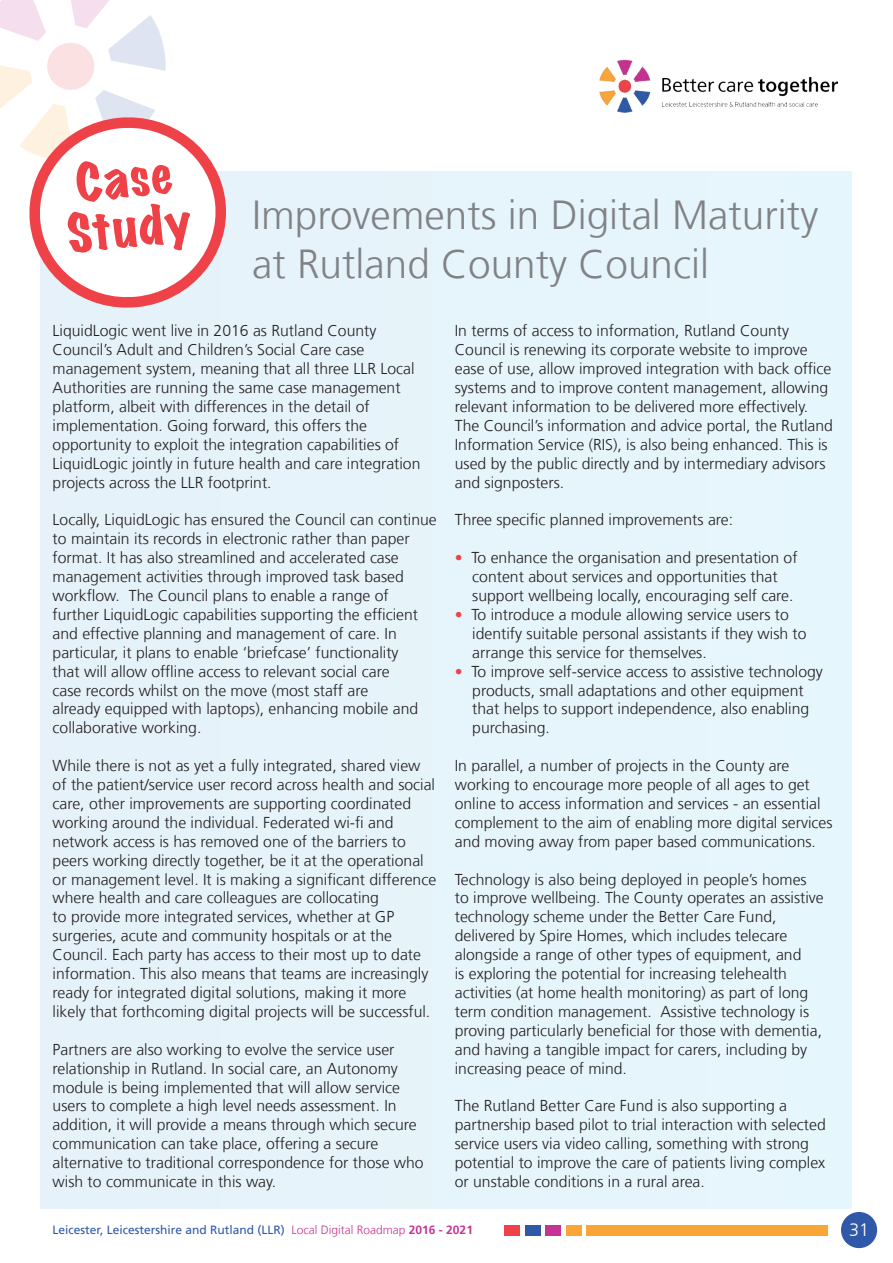
<style>
.page{position:relative;width:893px;height:1263px;background:#fff}
.page>*{position:absolute;margin:0;border:0;box-sizing:border-box;transform-origin:0 0}
.t1{font:expanded 48px/49.5px "Marker Felt";color:#ee4248}
.t2{font:300 40.5px/48.6px "Frutiger LT Com";color:#808285}
.t3{font:300 18px "Frutiger LT Com";color:#fff}
.t4{font:300 15.75px/18.9px "Frutiger LT Com";color:#231f20}
.t5{font:12px "Frutiger LT Com";color:#2f59a8}
.s1{color:#ee4248}
.s2{font-weight:300;color:#c53494}
.s3{font-weight:700;color:#c53494}
</style>
<div class="page">
<div style="left:841px;top:1212px;width:36px;height:36px;background:#2f59a8;border-radius:50%"></div>
<div style="left:505px;top:1225px;width:15px;height:10px;background:#ee4248"></div>
<div style="left:525px;top:1225px;width:16px;height:11px;background:#2f59a8"></div>
<div style="left:545px;top:1225px;width:16px;height:11px;background:#c53494"></div>
<div style="left:566px;top:1225px;width:16px;height:11px;background:#faa636"></div>
<div style="left:586px;top:1225px;width:242px;height:11px;background:#faa636"></div>
<img style="left:600px;top:59px;width:238px;height:54px">
<div style="left:40px;top:171px;width:811px;height:1038px;background:#e6f4fb"></div>
<svg style="left:0;top:0;width:225px;height:308px"></svg>
<h1 class="t1" style="left:60px;top:160px;width:126px;rotate:-6deg">Case<br>Study</h1>
<h2 class="t2" style="left:252px;top:191px;width:568px">Improvements in Digital Maturity at Rutland County Council</h2>
<p class="t4" style="left:53px;top:322px;width:369px">LiquidLogic went live in 2016 as Rutland County Council’s Adult and Children’s Social Care case management system, meaning that all three LLR Local Authorities are running the same case management platform, albeit with differences in the detail of implementation. Going forward, this offers the opportunity to exploit the integration capabilities of LiquidLogic jointly in future health and care integration projects across the LLR footprint.</p>
<p class="t4" style="left:53px;top:511px;width:386px">Locally, LiquidLogic has ensured the Council can continue to maintain its records in electronic rather than paper format. It has also streamlined and accelerated case management activities through improved task based workflow. The Council plans to enable a range of further LiquidLogic capabilities supporting the efficient and effective planning and management of care. In particular, it plans to enable ‘briefcase’ functionality<br>that will allow offline access to relevant social care<br>case records whilst on the move (most staff are<br>already equipped with laptops), enhancing mobile and collaborative working.</p>
<p class="t4" style="left:53px;top:756px;width:385px">While there is not as yet a fully integrated, shared view of the patient/service user record across health and social care, other improvements are supporting coordinated working around the individual. Federated wi-fi and network access is has removed one of the barriers to peers working directly together, be it at the operational or management level. It is making a significant difference where health and care colleagues are collocating<br>to provide more integrated services, whether at GP surgeries, acute and community hospitals or at the Council. Each party has access to their most up to date information. This also means that teams are increasingly ready for integrated digital solutions, making it more likely that forthcoming digital projects will be successful.</p>
<p class="t4" style="left:53px;top:1040px;width:373px">Partners are also working to evolve the service user relationship in Rutland. In social care, an Autonomy module is being implemented that will allow service users to complete a high level needs assessment. In addition, it will provide a means through which secure communication can take place, offering a secure alternative to traditional correspondence for those who wish to communicate in this way.</p>
<p class="t4" style="left:455px;top:322px;width:380px">In terms of access to information, Rutland County Council is renewing its corporate website to improve ease of use, allow improved integration with back office systems and to improve content management, allowing relevant information to be delivered more effectively.<br>The Council’s information and advice portal, the Rutland Information Service (RIS), is also being enhanced. This is used by the public directly and by intermediary advisors and signposters.</p>
<p class="t4" style="left:455px;top:511px;width:280px">Three specific planned improvements are:</p>
<p class="t4" style="left:472px;top:548px;width:327px;text-indent:-18px"><span class="s1">•</span> To enhance the organisation and presentation of content about services and opportunities that support wellbeing locally, encouraging self care.</p>
<p class="t4" style="left:472px;top:605px;width:336px;text-indent:-18px"><span class="s1">•</span> To introduce a module allowing service users to identify suitable personal assistants if they wish to arrange this service for themselves.</p>
<p class="t4" style="left:472px;top:662px;width:352px;text-indent:-18px"><span class="s1">•</span> To improve self-service access to assistive technology products, small adaptations and other equipment that helps to support independence, also enabling purchasing.</p>
<p class="t4" style="left:455px;top:756px;width:379px">In parallel, a number of projects in the County are working to encourage more people of all ages to get online to access information and services - an essential complement to the aim of enabling more digital services and moving away from paper based communications.</p>
<p class="t4" style="left:455px;top:870px;width:371px">Technology is also being deployed in people’s homes to improve wellbeing. The County operates an assistive technology scheme under the Better Care Fund, delivered by Spire Homes, which includes telecare alongside a range of other types of equipment, and<br>is exploring the potential for increasing telehealth activities (at home health monitoring) as part of long term condition management. Assistive technology is proving particularly beneficial for those with dementia, and having a tangible impact for carers, including by increasing peace of mind.</p>
<p class="t4" style="left:455px;top:1096px;width:373px">The Rutland Better Care Fund is also supporting a partnership based pilot to trial interaction with selected service users via video calling, something with strong potential to improve the care of patients living complex or unstable conditions in a rural area.</p>
<p class="t5" style="left:53px;top:1223px;width:422px">Leicester, Leicestershire and Rutland (LLR) <span class="s2">Local Digital Roadmap</span> <span class="s3">2016 - 2021</span></p>
<p class="t3" style="left:849px;top:1219px;width:22px">31</p>
</div>
